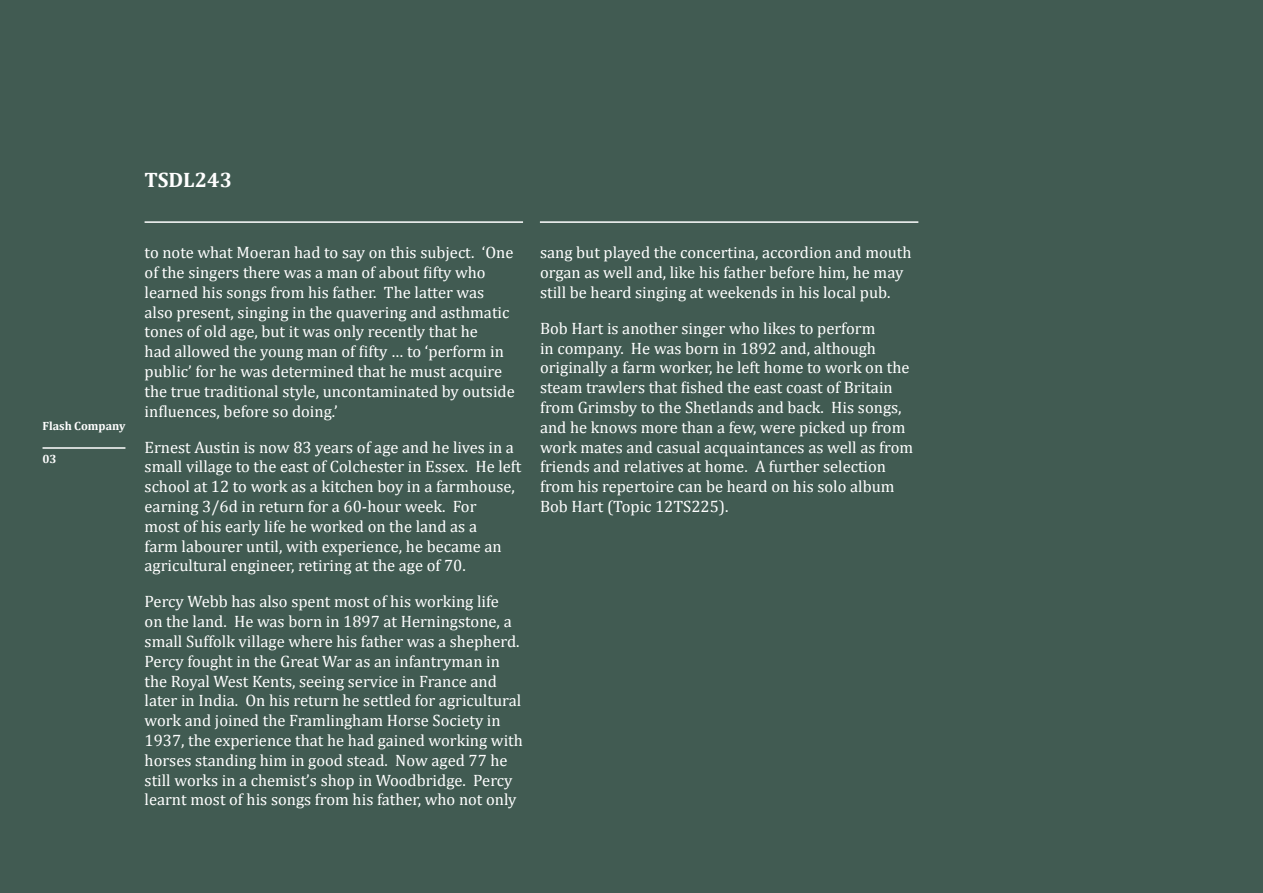
<style>
.page{position:relative;width:1263px;height:893px;background:#415b52}
.page>*{position:absolute;margin:0;border:0;box-sizing:border-box;transform-origin:0 0}
.t1{font:700 21px "Cambria";color:#fff}
.t2{font:16.5px/19.8px "Cambria";color:#fff}
.t3{font:700 12px "Cambria";color:#fff}
</style>
<div class="page">
<hr style="left:145px;top:221px;width:378px;height:2px;background:#fff">
<hr style="left:540px;top:221px;width:378px;height:2px;background:#fff">
<hr style="left:43px;top:447px;width:82px;height:2px;background:#fff">
<p class="t1" style="left:145px;top:167px;width:89px">TSDL243</p>
<p class="t3" style="left:43px;top:419px;width:84px">Flash Company</p>
<p class="t3" style="left:43px;top:451px;width:16px">03</p>
<p class="t2" style="left:145px;top:243px;width:372px">to note what Moeran had to say on this subject. ‘One of the singers there was a man of about fifty who learned his songs from his father. The latter was also present, singing in the quavering and asthmatic tones of old age, but it was only recently that he<br>had allowed the young man of fifty … to ‘perform in public’ for he was determined that he must acquire the true traditional style, uncontaminated by outside influences, before so doing.’</p>
<p class="t2" style="left:145px;top:437px;width:378px">Ernest Austin is now 83 years of age and he lives in a small village to the east of Colchester in Essex. He left school at 12 to work as a kitchen boy in a farmhouse, earning 3/6d in return for a 60-hour week. For<br>most of his early life he worked on the land as a<br>farm labourer until, with experience, he became an agricultural engineer, retiring at the age of 70.</p>
<p class="t2" style="left:145px;top:592px;width:380px">Percy Webb has also spent most of his working life<br>on the land. He was born in 1897 at Herningstone, a small Suffolk village where his father was a shepherd.<br>Percy fought in the Great War as an infantryman in the Royal West Kents, seeing service in France and later in India. On his return he settled for agricultural work and joined the Framlingham Horse Society in 1937, the experience that he had gained working with horses standing him in good stead. Now aged 77 he still works in a chemist’s shop in Woodbridge. Percy learnt most of his songs from his father, who not only</p>
<p class="t2" style="left:540px;top:243px;width:373px">sang but played the concertina, accordion and mouth organ as well and, like his father before him, he may still be heard singing at weekends in his local pub.</p>
<p class="t2" style="left:540px;top:318px;width:375px">Bob Hart is another singer who likes to perform<br>in company. He was born in 1892 and, although originally a farm worker, he left home to work on the steam trawlers that fished the east coast of Britain from Grimsby to the Shetlands and back. His songs, and he knows more than a few, were picked up from work mates and casual acquaintances as well as from friends and relatives at home. A further selection from his repertoire can be heard on his solo album Bob Hart (Topic 12TS225).</p>
</div>
